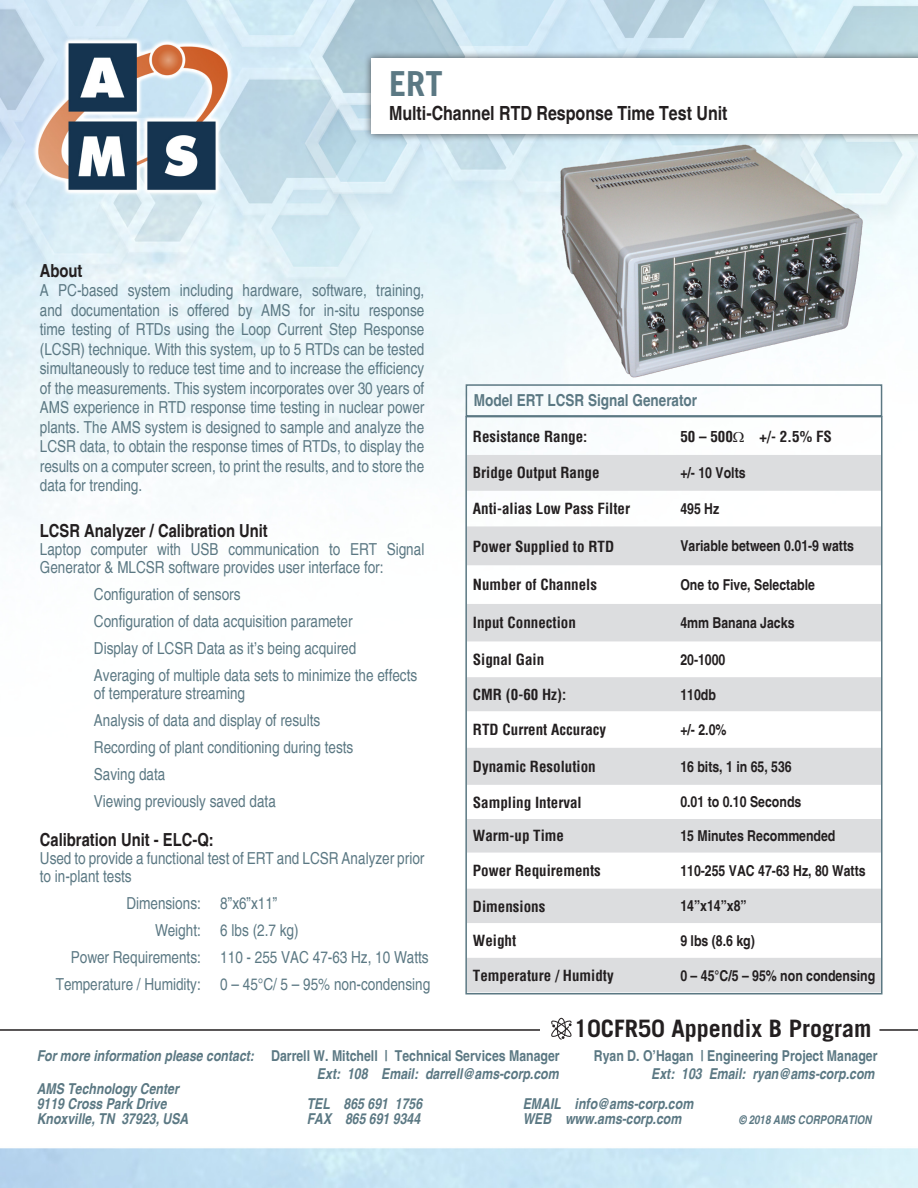
<style>
.page{position:relative;width:918px;height:1188px;background:#fff}
.page>*{position:absolute;margin:0;border:0;box-sizing:border-box;transform-origin:0 0}
.t1{font:700 34.5px "Trade Gothic LT Std";color:#5b7883}
.t2{font:700 24px "Trade Gothic LT Std";color:#231f20}
.t3{font:700 condensed 19.5px "Helvetica";color:#231f20}
.t4{font:700 condensed 18px "Helvetica";color:#231f20}
.t5{font:condensed 16.5px/27px "Helvetica";color:#5b7883}
.t6{font:700 condensed 16.5px "Helvetica";color:#5b7883}
.t7{font:700 condensed 15px "Helvetica";color:#231f20}
.t8{font:700 condensed 15px "Helvetica";color:#231f20}
.t9{font:italic 700 condensed 15px/15px "Helvetica";color:#5b7883}
.t10{font:700 condensed 15px "Helvetica";color:#5b7883}
.t11{font:italic 700 condensed 12px "Helvetica";color:#5b7883}
.s1{font-style:italic}
</style>
<div class="page">
<img style="left:0;top:0;width:918px;height:1188px">
<img style="left:18px;top:27px;width:229px;height:178px">
<hr style="left:0;top:1029px;width:540px;height:2px;background:#231f20">
<hr style="left:879px;top:1029px;width:39px;height:2px;background:#231f20">
<div style="left:363px;top:50px;width:555px;height:92px;background:#231f20;opacity:.75"></div>
<div style="left:372px;top:58px;width:546px;height:76px;background:#fff"></div>
<svg style="left:550px;top:1018px;width:22px;height:22px"></svg>
<div style="left:466px;top:384px;width:416px;height:33px;border:2px solid #5b7883"></div>
<svg style="left:468px;top:455px;width:412px;height:536px;fill:#dcdddf"></svg>
<div style="left:465px;top:416px;width:418px;height:578px;border:2px solid #5b7883"></div>
<img style="left:559px;top:143px;width:305px;height:236px">
<svg style="left:733px;top:431px;width:11px;height:11px"></svg>
<h1 class="t1" style="left:389px;top:63px;width:55px">ERT</h1>
<p class="t3" style="left:389px;top:101px;width:340px">Multi-Channel RTD Response Time Test Unit</p>
<p class="t4" style="left:40px;top:259px;width:44px">About</p>
<p class="t5" style="left:40px;top:281px;width:386px;line-height:19.5px;text-align:justify">A PC-based system including hardware, software, training, and documentation is offered by AMS for in-situ response time testing of RTDs using the Loop Current Step Response (LCSR) technique. With this system, up to 5 RTDs can be tested simultaneously to reduce test time and to increase the efficiency of the measurements. This system incorporates over 30 years of AMS experience in RTD response time testing in nuclear power plants. The AMS system is designed to sample and analyze the LCSR data, to obtain the response times of RTDs, to display the results on a computer screen, to print the results, and to store the data for trending.</p>
<p class="t4" style="left:40px;top:520px;width:230px">LCSR Analyzer / Calibration Unit</p>
<p class="t5" style="left:40px;top:540px;width:386px;line-height:18px">Laptop computer with USB communication to ERT Signal<br>Generator &amp; MLCSR software provides user interface for:</p>
<p class="t5" style="left:94px;top:581px;width:325px">Configuration of sensors<br>Configuration of data acquisition parameter<br>Display of LCSR Data as it’s being acquired Averaging of multiple data sets to minimize the effects</p>
<p class="t5" style="left:94px;top:680px;width:261px">of temperature streaming<br>Analysis of data and display of results<br>Recording of plant conditioning during tests<br>Saving data<br>Viewing previously saved data</p>
<p class="t4" style="left:40px;top:829px;width:175px">Calibration Unit - ELC-Q:</p>
<p class="t5" style="left:40px;top:850px;width:386px;line-height:18px">Used to provide a functional test of ERT and LCSR Analyzer prior to in-plant tests</p>
<p class="t5" style="left:56px;top:889px;width:147px;text-align:right">Dimensions:<br>Weight:<br>Power Requirements:<br>Temperature / Humidity:</p>
<p class="t5" style="left:220px;top:889px;width:212px">8”x6”x11”<br>6 lbs (2.7 kg)<br>110 - 255 VAC 47-63 Hz, 10 Watts<br>0 – 45°C/ 5 – 95% non-condensing</p>
<p class="t6" style="left:474px;top:390px;width:225px">Model ERT LCSR Signal Generator</p>
<p class="t7" style="left:473px;top:426px;width:116px">Resistance Range:</p>
<p class="t7" style="left:680px;top:426px;width:54px">50 – 500</p>
<p class="t7" style="left:759px;top:426px;width:74px">+/- 2.5% FS</p>
<p class="t7" style="left:473px;top:463px;width:128px">Bridge Output Range</p>
<p class="t8" style="left:680px;top:464px;width:67px">+/- 10 Volts</p>
<p class="t7" style="left:473px;top:499px;width:159px">Anti-alias Low Pass Filter</p>
<p class="t8" style="left:680px;top:500px;width:40px">495 Hz</p>
<p class="t7" style="left:473px;top:536px;width:143px">Power Supplied to RTD</p>
<p class="t8" style="left:680px;top:537px;width:175px">Variable between 0.01-9 watts</p>
<p class="t7" style="left:473px;top:575px;width:126px">Number of Channels</p>
<p class="t8" style="left:680px;top:576px;width:136px">One to Five, Selectable</p>
<p class="t7" style="left:473px;top:613px;width:104px">Input Connection</p>
<p class="t8" style="left:680px;top:614px;width:116px">4mm Banana Jacks</p>
<p class="t7" style="left:473px;top:650px;width:73px">Signal Gain</p>
<p class="t8" style="left:680px;top:650px;width:47px">20-1000</p>
<p class="t7" style="left:473px;top:685px;width:95px">CMR (0-60 Hz):</p>
<p class="t8" style="left:680px;top:685px;width:37px">110db</p>
<p class="t7" style="left:473px;top:720px;width:135px">RTD Current Accuracy</p>
<p class="t8" style="left:680px;top:720px;width:48px">+/- 2.0%</p>
<p class="t7" style="left:473px;top:757px;width:124px">Dynamic Resolution</p>
<p class="t8" style="left:680px;top:757px;width:113px">16 bits, 1 in 65, 536</p>
<p class="t7" style="left:473px;top:792px;width:110px">Sampling Interval</p>
<p class="t8" style="left:680px;top:793px;width:123px">0.01 to 0.10 Seconds</p>
<p class="t7" style="left:473px;top:826px;width:93px">Warm-up Time</p>
<p class="t8" style="left:680px;top:827px;width:157px">15 Minutes Recommended</p>
<p class="t7" style="left:473px;top:861px;width:129px">Power Requirements</p>
<p class="t8" style="left:680px;top:862px;width:187px">110-255 VAC 47-63 Hz, 80 Watts</p>
<p class="t7" style="left:473px;top:896px;width:74px">Dimensions</p>
<p class="t8" style="left:680px;top:897px;width:68px">14”x14”x8”</p>
<p class="t7" style="left:473px;top:931px;width:45px">Weight</p>
<p class="t8" style="left:680px;top:931px;width:76px">9 lbs (8.6 kg)</p>
<p class="t7" style="left:473px;top:965px;width:142px">Temperature / Humidty</p>
<p class="t8" style="left:680px;top:966px;width:196px">0 – 45°C/5 – 95% non condensing</p>
<h2 class="t2" style="left:574px;top:1013px;width:299px">10CFR50 Appendix B Program</h2>
<p class="t10" style="left:37px;top:1046px;width:524px"><span class="s1">For more information please contact:</span> Darrell W. Mitchell | Technical Services Manager</p>
<p class="t10" style="left:594px;top:1046px;width:285px">Ryan D. O’Hagan | Engineering Project Manager</p>
<p class="t9" style="left:317px;top:1066px;width:243px">Ext: 108 Email: darrell@ams-corp.com</p>
<p class="t9" style="left:651px;top:1066px;width:225px">Ext: 103 Email: ryan@ams-corp.com</p>
<p class="t9" style="left:37px;top:1081px;width:144px">AMS Technology Center<br>9119 Cross Park Drive</p>
<p class="t9" style="left:307px;top:1096px;width:117px">TEL 865 691 1756</p>
<p class="t9" style="left:523px;top:1096px;width:172px">EMAIL info@ams-corp.com</p>
<p class="t9" style="left:37px;top:1111px;width:153px">Knoxville, TN 37923, USA</p>
<p class="t9" style="left:307px;top:1111px;width:115px">FAX 865 691 9344</p>
<p class="t9" style="left:523px;top:1111px;width:160px">WEB www.ams-corp.com</p>
<p class="t11" style="left:739px;top:1112px;width:135px">© 2018 AMS CORPORATION</p>
</div>
